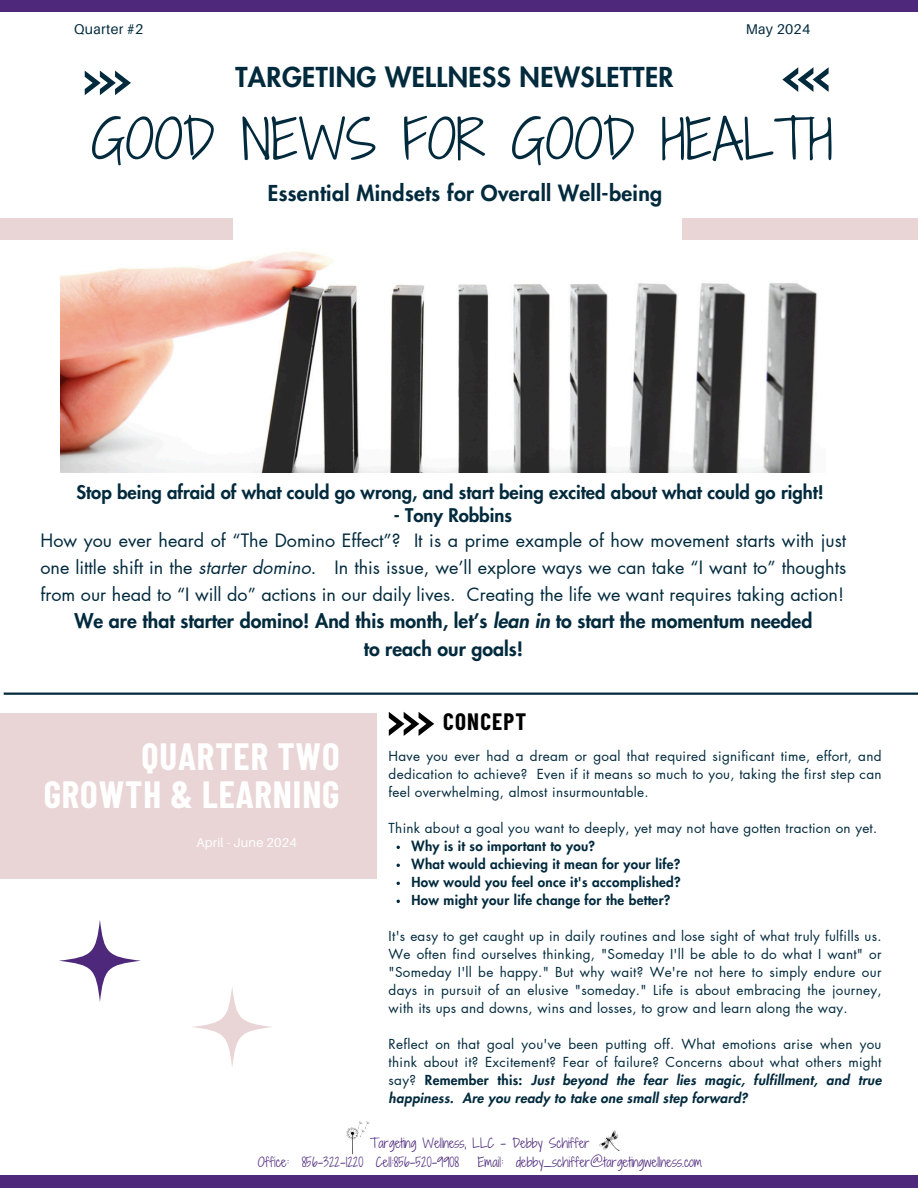
<style>
.page{position:relative;width:918px;height:1188px;background:#fff}
.page>*{position:absolute;margin:0;border:0;box-sizing:border-box;transform-origin:0 0}
.t1{font:52.05px "Shadows Into Light Two";color:#022a3d}
.t2{font:700 37.05px/38.2px "Barlow Condensed";letter-spacing:.025em;color:#fff;text-align:right}
.t3{font:800 26.85px "Futura LT Pro";letter-spacing:.015em;color:#022a3d}
.t4{font:700 23.1px "Barlow Condensed";letter-spacing:.05em;color:#000}
.t5{font:800 21.45px "Futura LT Pro";letter-spacing:.015em;color:#022a3d}
.t6{font:800 19.5px "Futura LT Pro";color:#022a3d}
.t7{font:800 18.45px "Futura LT Pro";color:#022a3d}
.t8{font:18px/27px "Futura LT Pro";color:#022a3d;text-align:justify}
.t9{font:14.1px "Aileron";letter-spacing:.015em;color:#022a3d}
.t10{font:13.5px/18px "Futura LT Pro";letter-spacing:.02em;color:#022a3d;text-align:justify}
.t11{font:800 13.5px "Futura LT Pro";letter-spacing:.02em;color:#022a3d}
.t12{font:12.75px "Aileron";letter-spacing:.015em;color:#fff}
.t13{font:12.6px "Shadows Into Light Two";color:#4d287b}
.s1{font-style:italic}
.s2{font-weight:800}
.s3{font-weight:800;font-style:italic}
</style>
<div class="page">
<svg style="left:389px;top:712px;width:45px;height:24px"></svg>
<svg style="left:85px;top:71px;width:46px;height:24px"></svg>
<svg style="left:783px;top:67px;width:45px;height:25px"></svg>
<div style="left:0;top:0;width:918px;height:12px;background:#4d287b"></div>
<div style="left:0;top:714px;width:376px;height:165px;background:#ead5d6"></div>
<div style="left:0;top:1175px;width:918px;height:13px;background:#4d287b"></div>
<hr style="left:4px;top:693px;width:914px;height:2px;background:#022a3d">
<img style="left:61px;top:218px;width:757px;height:255px">
<div style="left:0;top:218px;width:232px;height:22px;background:#ead5d6"></div>
<div style="left:682px;top:218px;width:236px;height:22px;background:#ead5d6"></div>
<svg style="left:346px;top:1121px;width:24px;height:33px"></svg>
<svg style="left:599px;top:1131px;width:21px;height:20px"></svg>
<svg style="left:59px;top:920px;width:82px;height:82px"></svg>
<svg style="left:193px;top:987px;width:79px;height:80px"></svg>
<h4 class="t9" style="left:74px;top:20px;width:71px">Quarter #2</h4>
<p class="t9" style="left:746px;top:20px;width:66px">May 2024</p>
<p class="t3" style="left:235px;top:65px;width:440px">TARGETING WELLNESS NEWSLETTER</p>
<p class="t1" style="left:91px;top:102px;width:742px">GOOD NEWS FOR GOOD HEALTH</p>
<p class="t5" style="left:268px;top:183px;width:396px">Essential Mindsets for Overall Well-being</p>
<p class="t7" style="left:77px;top:484px;width:749px">Stop being afraid of what could go wrong, and start being excited about what could go right!</p>
<p class="t7" style="left:394px;top:507px;width:120px">- Tony Robbins</p>
<p class="t8" style="left:41px;top:528px;width:807px">How you ever heard of “The Domino Effect”? It is a prime example of how movement starts with just one little shift in the <span class="s1">starter domino</span>. In this issue, we’ll explore ways we can take “I want to” thoughts from our head to “I will do” actions in our daily lives. Creating the life we want requires taking action!</p>
<p class="t6" style="left:74px;top:612px;width:739px">We are that starter domino! And this month, let’s <span class="s1">lean in</span> to start the momentum needed</p>
<p class="t6" style="left:364px;top:640px;width:161px">to reach our goals!</p>
<p class="t2" style="left:44px;top:736px;width:297px">QUARTER TWO<br>GROWTH &amp; LEARNING</p>
<h2 class="t12" style="left:197px;top:835px;width:102px">April - June 2024</h2>
<p class="t4" style="left:443px;top:707px;width:85px">CONCEPT</p>
<p class="t10" style="left:389px;top:748px;width:494px">Have you ever had a dream or goal that required significant time, effort, and dedication to achieve? Even if it means so much to you, taking the first step can feel overwhelming, almost insurmountable.</p>
<h1 class="t10" style="left:389px;top:820px;width:490px">Think about a goal you want to deeply, yet may not have gotten traction on yet.</h1>
<p class="t11" style="left:412px;top:840px;width:185px">Why is it so important to you?</p>
<h5 class="t11" style="left:412px;top:858px;width:270px">What would achieving it mean for your life?</h5>
<h6 class="t11" style="left:412px;top:876px;width:271px">How would you feel once it's accomplished?</h6>
<p class="t11" style="left:412px;top:894px;width:260px">How might your life change for the better?</p>
<p class="t10" style="left:389px;top:928px;width:494px">It's easy to get caught up in daily routines and lose sight of what truly fulfills us.<br>We often find ourselves thinking, "Someday I'll be able to do what I want" or "Someday I'll be happy." But why wait? We're not here to simply endure our days in pursuit of an elusive "someday." Life is about embracing the journey, with its ups and downs, wins and losses, to grow and learn along the way.</p>
<p class="t10" style="left:389px;top:1036px;width:494px">Reflect on that goal you've been putting off. What emotions arise when you think about it? Excitement? Fear of failure? Concerns about what others might say? <span class="s2">Remember this:</span> <span class="s3">Just beyond the fear lies magic, fulfillment, and true happiness. Are you ready to take one small step forward?</span></p>
<p class="t13" style="left:370px;top:1134px;width:221px">Targeting Wellness, LLC - Debby Schiffer</p>
<h3 class="t13" style="left:258px;top:1153px;width:202px">Office: 856-322-1220 Cell:856-520-9908</h3>
<h3 class="t13" style="left:478px;top:1153px;width:225px">Email: debby_schiffer@targetingwellness.com</h3>
</div>
